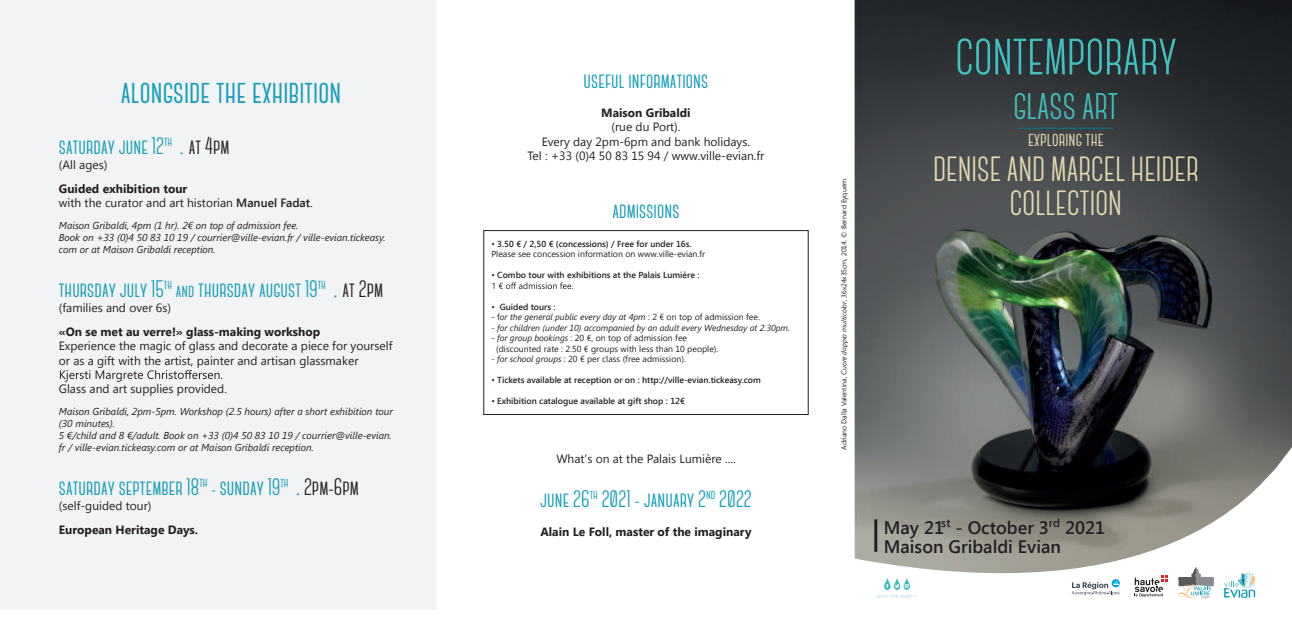
<style>
.page{position:relative;width:1292px;height:624px;background:#fff}
.page>*{position:absolute;margin:0;border:0;box-sizing:border-box;transform-origin:0 0}
.t1{font:700 51px "Canter";color:#42c0bd}
.t2{font:700 37px "Canter";color:#42c0bd}
.t3{font:700 36px "Canter";color:#149cbb}
.t4{font:700 35px/34px "Canter";color:#e1dbae;text-align:center}
.t5{font:700 24px "Canter";color:#149cbb}
.t6{font:700 21.8px "Canter";color:#e1dbae}
.t7{font:600 18px/19px "Segoe UI";color:#231f20}
.t8{font:12px/14.4px "Segoe UI";color:#231f20}
.t9{font:700 12px "Segoe UI";color:#231f20}
.t10{font:italic 10px/12px "Segoe UI";color:#231f20}
.t11{font:8.7px/10.5px "Segoe UI";color:#231f20}
.t12{font:600 8.7px "Segoe UI";color:#231f20}
.t13{font:italic 8.7px "Segoe UI";color:#231f20}
.t14{font:7px "Segoe UI";color:#231f20}
.s1{font-family:"Segoe UI";font-weight:400;font-size:18px}
.s2{color:#231f20}
.s3{font-weight:700}
.s4{font-weight:600}
.s5{font-size:20px}
.s6{font-weight:400}
.s7{font-style:normal}
.s8{font-style:italic}
</style>
<div class="page">
<div style="left:0;top:0;width:436px;height:609px;background:#f2f3f4"></div>
<svg style="left:60px;top:370px;width:162px;height:12px"></svg>
<img style="left:854px;top:0;width:437px;height:442px">
<hr style="left:1018px;top:128px;width:95px;height:1px;background:#09767f">
<svg style="left:854px;top:442px;width:437px;height:157px"></svg>
<img style="left:874px;top:577px;width:45px;height:22px">
<svg style="left:1071px;top:581px;width:48px;height:14px"></svg>
<svg style="left:1134px;top:575px;width:33px;height:22px"></svg>
<svg style="left:1177px;top:567px;width:36px;height:31px"></svg>
<svg style="left:1223px;top:572px;width:32px;height:26px"></svg>
<svg style="left:492px;top:282px;width:81px;height:7px"></svg>
<div style="left:483px;top:230px;width:325px;height:184px;border:1px solid #231f20"></div>
<h3 class="t3" style="left:121px;top:73px;width:222px">alongside the exhibition</h3>
<h3 class="t5" style="left:59px;top:134px;width:172px">saturday june 12<sup>th</sup> <span class="s1">.</span> <span class="s2">at 4pm</span></h3>
<p class="t8" style="left:59px;top:157px;width:50px">(All ages)</p>
<p class="t8" style="left:59px;top:181px;width:255px"><span class="s3">Guided exhibition tour<br></span>with the curator and art historian <span class="s4">Manuel Fadat</span>.</p>
<p class="t10" style="left:59px;top:219px;width:328px">Maison Gribaldi, 4pm (1 hr). 2€ on top of admission fee.<br>Book on +33 (0)4 50 83 10 19 / courrier@ville-evian.fr / ville-evian.tickeasy. com or at Maison Gribaldi reception.</p>
<h3 class="t5" style="left:59px;top:277px;width:326px">thursday july 15<sup>th</sup> <span class="s5">and</span> thursday august 19<sup>th</sup> <span class="s1">.</span> <span class="s2">at 2pm</span></h3>
<p class="t8" style="left:59px;top:300px;width:114px">(families and over 6s)</p>
<p class="t9" style="left:59px;top:323px;width:263px">«On se met au verre!» glass-making workshop</p>
<p class="t8" style="left:59px;top:338px;width:335px">Experience the magic of glass and decorate a piece for yourself or as a gift with the artist, painter and artisan glassmaker</p>
<p class="t8" style="left:59px;top:381px;width:169px">Glass and art supplies provided.</p>
<p class="t10" style="left:59px;top:405px;width:336px">Maison Gribaldi, 2pm-5pm. Workshop (2.5 hours) after a short exhibition tour (30 minutes).<br>5 €/child and 8 €/adult. Book on +33 (0)4 50 83 10 19 / courrier@ville-evian. fr / ville-evian.tickeasy.com or at Maison Gribaldi reception.</p>
<h3 class="t5" style="left:59px;top:475px;width:302px">saturday september 18<sup>th</sup> <span class="s5">-</span> sunday 19<sup>th</sup> <span class="s1">.</span> <span class="s2">2pm-6pm</span></h3>
<p class="t8" style="left:59px;top:498px;width:94px">(self-guided tour)</p>
<p class="t9" style="left:59px;top:521px;width:141px">European Heritage Days.</p>
<h3 class="t5" style="left:583px;top:68px;width:126px">useful informations</h3>
<p class="t9" style="left:601px;top:104px;width:91px">Maison Gribaldi</p>
<p class="t8" style="left:527px;top:119px;width:238px;text-align:center">(rue du Port).<br>Every day 2pm-6pm and bank holidays.<br>Tel : +33 (0)4 50 83 15 94 / www.ville-evian.fr</p>
<h3 class="t5" style="left:612px;top:197px;width:69px">admissions</h3>
<p class="t11" style="left:491px;top:238px;width:215px">• <span class="s4">3.50 € / 2,50 € (concessions) / Free for under 16s.<br></span>Please see concession information on www.ville-evian.fr</p>
<p class="t12" style="left:491px;top:269px;width:210px"><span class="s6">•</span> Combo tour with exhibitions at the Palais Lumière :</p>
<p class="t12" style="left:491px;top:301px;width:66px"><span class="s6">•</span> Guided tours :</p>
<p class="t13" style="left:491px;top:311px;width:270px"><span class="s7">- f</span>or the general public every day at 4pm <span class="s7">: 2 € on top of admission fee.</span></p>
<p class="t13" style="left:491px;top:322px;width:300px"><span class="s7">-</span> for children (under 10) accompanied by an adult every Wednesday at 2.30pm.</p>
<p class="t11" style="left:496px;top:332px;width:224px;text-indent:-5px">- <span class="s8">for group bookings</span> : 20 €, on top of admission fee (discounted rate : 2.50 € groups with less than 10 people).</p>
<p class="t11" style="left:491px;top:353px;width:196px">- <span class="s8">for school groups</span> : 20 € per class (free admission).</p>
<p class="t12" style="left:491px;top:374px;width:271px"><span class="s6">•</span> Tickets available at reception or on : http://ville-evian.tickeasy.com</p>
<p class="t12" style="left:491px;top:395px;width:195px"><span class="s6">•</span> Exhibition catalogue available at gift shop : 12€</p>
<p class="t8" style="left:556px;top:450px;width:181px">What’s on at the Palais Lumière ....</p>
<h3 class="t5" style="left:540px;top:487px;width:213px">june 26<sup>th</sup> 2021 - january 2<sup>nd</sup> 2022</h3>
<p class="t9" style="left:540px;top:523px;width:213px">Alain Le Foll, master of the imaginary</p>
<p class="t14" style="left:839px;top:450px;width:274px;rotate:-90deg">Adriano Dalla Valentina, <span class="s8">Cuore doppio multicolor</span>, 36x24x35cm, 2014. © Bernard Eyquem.</p>
<h1 class="t1" style="left:955px;top:32px;width:223px">CONTEMPORARY</h1>
<h2 class="t2" style="left:1013px;top:88px;width:106px">GLASS ART</h2>
<h3 class="t6" style="left:1027px;top:128px;width:77px">exploring the</h3>
<h3 class="t4" style="left:933px;top:152px;width:267px">DENISE AND MARCEL HEIDER<br>COLLECTION</h3>
<h3 class="t7" style="left:883px;top:517px;width:223px">May 21<sup>st</sup> - October 3<sup>rd</sup> 2021<br>Maison Gribaldi Evian</h3>
</div>
